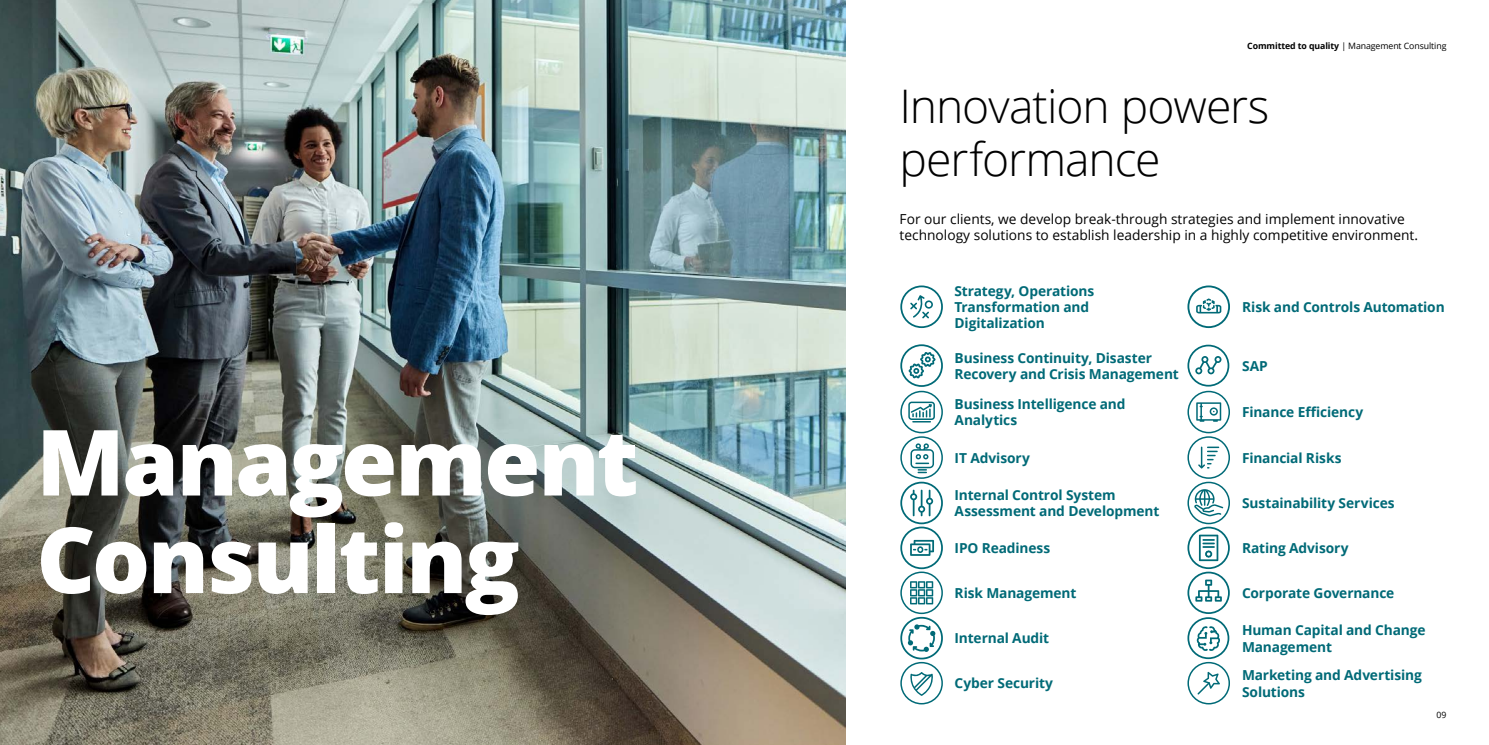
<style>
.page{position:relative;width:1489px;height:745px;background:#fff}
.page>*{position:absolute;margin:0;border:0;box-sizing:border-box;transform-origin:0 0}
.t1{font:800 91.25px/97.5px "Open Sans";letter-spacing:-.03em;color:#fff}
.t2{font:300 46.25px/52.5px "Open Sans";letter-spacing:-.025em;color:#000}
.t3{font:700 13.75px/16.2px "Open Sans";letter-spacing:-.01em;color:#006a77}
.t4{font:13.75px/16.2px "Open Sans";color:#000}
.t5{font:8.75px "Open Sans";letter-spacing:-.01em;color:#000}
.s1{font-weight:700}
</style>
<div class="page">
<img style="left:0;top:0;width:845px;height:744px">
<svg style="left:900px;top:285px;width:42px;height:43px"></svg>
<svg style="left:1187px;top:285px;width:42px;height:43px"></svg>
<svg style="left:900px;top:344px;width:42px;height:360px"></svg>
<svg style="left:1187px;top:344px;width:42px;height:360px"></svg>
<h1 class="t1" style="left:36px;top:408px;width:603px">Management<br>Consulting</h1>
<p class="t5" style="left:1247px;top:40px;width:201px"><span class="s1">Committed to quality</span> | Management Consulting</p>
<h2 class="t2" style="left:899px;top:79px;width:371px">Innovation powers performance</h2>
<p class="t4" style="left:899px;top:210px;width:520px">For our clients, we develop break-through strategies and implement innovative technology solutions to establish leadership in a highly competitive environment.</p>
<p class="t3" style="left:954px;top:282px;width:141px">Strategy, Operations<br>Transformation and<br>Digitalization</p>
<p class="t3" style="left:954px;top:349px;width:226px">Business Continuity, Disaster<br>Recovery and Crisis Management</p>
<p class="t3" style="left:954px;top:395px;width:172px">Business Intelligence and<br>Analytics</p>
<p class="t3" style="left:954px;top:449px;width:77px">IT Advisory</p>
<p class="t3" style="left:954px;top:486px;width:206px">Internal Control System<br>Assessment and Development</p>
<p class="t3" style="left:954px;top:539px;width:97px">IPO Readiness</p>
<p class="t3" style="left:954px;top:584px;width:123px">Risk Management</p>
<p class="t3" style="left:954px;top:629px;width:96px">Internal Audit</p>
<p class="t3" style="left:954px;top:674px;width:100px">Cyber Security</p>
<p class="t3" style="left:1241px;top:298px;width:204px">Risk and Controls Automation</p>
<p class="t3" style="left:1241px;top:357px;width:27px">SAP</p>
<p class="t3" style="left:1241px;top:403px;width:123px">Finance Efficiency</p>
<p class="t3" style="left:1241px;top:449px;width:101px">Financial Risks</p>
<p class="t3" style="left:1241px;top:494px;width:154px">Sustainability Services</p>
<p class="t3" style="left:1241px;top:539px;width:108px">Rating Advisory</p>
<p class="t3" style="left:1241px;top:584px;width:154px">Corporate Governance</p>
<p class="t3" style="left:1241px;top:621px;width:185px">Human Capital and Change<br>Management</p>
<p class="t3" style="left:1241px;top:666px;width:181px">Marketing and Advertising<br>Solutions</p>
<p class="t5" style="left:1436px;top:708px;width:11px">09</p>
</div>
